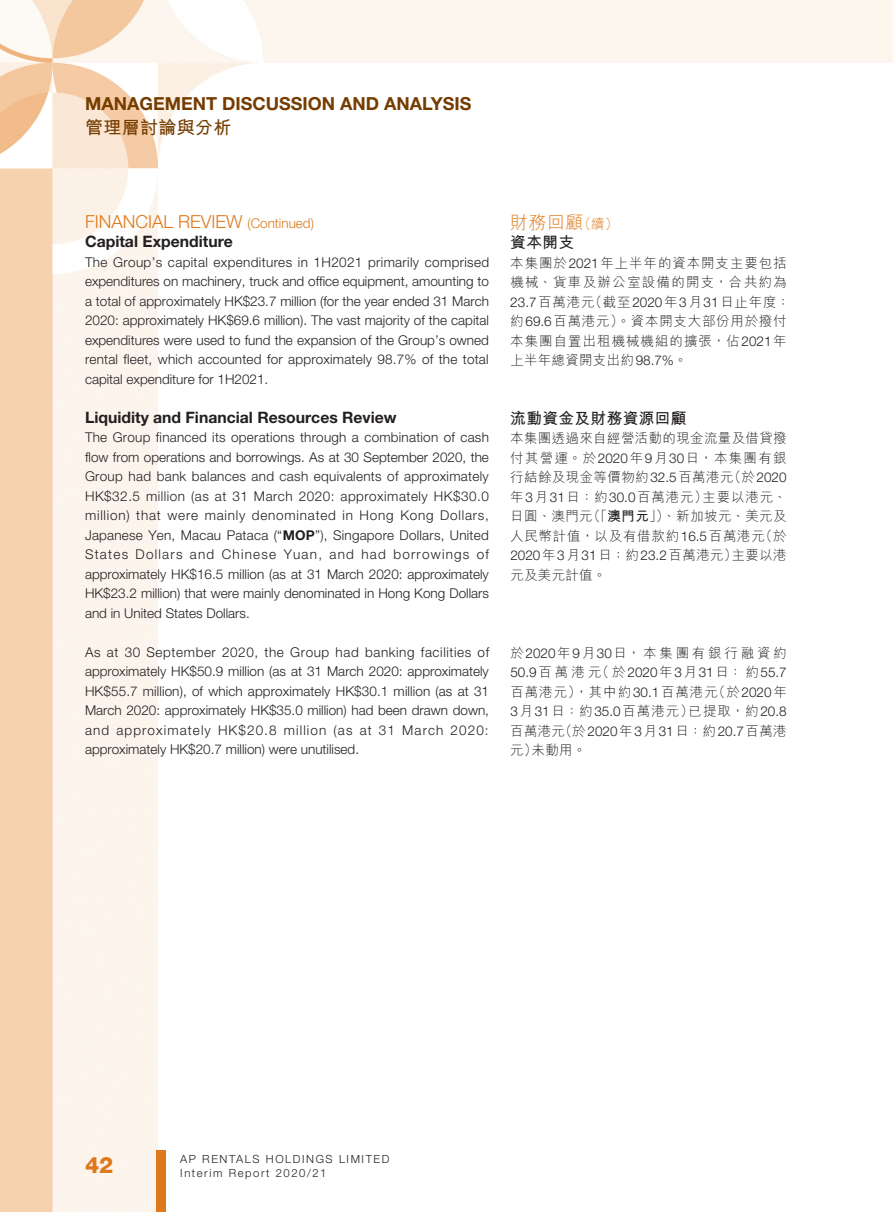
<style>
.page{position:relative;width:893px;height:1212px;background:#fff}
.page>*{position:absolute;margin:0;border:0;box-sizing:border-box;transform-origin:0 0}
.t1{font:800 22.5px "Helvetica Neue LT Std";color:#de791b}
.t2{font:700 18px "Helvetica Neue LT Std";color:#753c00}
.t3{font:300 18px "Helvetica Neue LT Std";color:#de791b}
.t4{font:700 18px "M Hei HK";letter-spacing:.02em;color:#753c00}
.t5{font:300 18px "M Hei HK";color:#de791b}
.t6{font:700 15.75px "Helvetica Neue LT Std";color:#231f20}
.t7{font:700 15.75px "M Hei HK";letter-spacing:.02em;color:#231f20}
.t8{font:300 13.5px/19.5px "Helvetica Neue LT Std";color:#231f20;text-align:justify}
.t9{font:300 13.5px/19.5px "M Hei HK";letter-spacing:.06em;color:#231f20;text-align:justify}
.t10{font:300 13.5px "M Hei HK";letter-spacing:.205em;color:#231f20}
.t11{font:300 11.25px/14.2px "Helvetica Neue LT Std";letter-spacing:.14em;color:#231f20}
.s1{font-size:13.5px}
.s2{font-weight:700}
.s3{font-family:"Helvetica Neue LT Std"}
.s4{font-family:"M Hei HK"}
</style>
<div class="page">
<img style="left:0;top:0;width:893px;height:1212px">
<div style="left:156px;top:1150px;width:10px;height:62px;background:#de791b"></div>
<h2 class="t2" style="left:85px;top:93px;width:388px">MANAGEMENT DISCUSSION AND ANALYSIS</h2>
<h2 class="t4" style="left:85px;top:114px;width:148px">管理層討論與分析</h2>
<h2 class="t3" style="left:85px;top:210px;width:230px">FINANCIAL REVIEW <span class="s1">(Continued)</span></h2>
<p class="t6" style="left:85px;top:232px;width:149px">Capital Expenditure</p>
<p class="t8" style="left:85px;top:252px;width:406px">The Group’s capital expenditures in 1H2021 primarily comprised expenditures on machinery, truck and office equipment, amounting to a total of approximately HK$23.7 million (for the year ended 31 March 2020: approximately HK$69.6 million). The vast majority of the capital expenditures were used to fund the expansion of the Group’s owned rental fleet, which accounted for approximately 98.7% of the total capital expenditure for 1H2021.</p>
<p class="t6" style="left:85px;top:407px;width:313px">Liquidity and Financial Resources Review</p>
<p class="t8" style="left:85px;top:427px;width:406px">The Group financed its operations through a combination of cash flow from operations and borrowings. As at 30 September 2020, the Group had bank balances and cash equivalents of approximately HK$32.5 million (as at 31 March 2020: approximately HK$30.0 million) that were mainly denominated in Hong Kong Dollars, Japanese Yen, Macau Pataca (“<span class="s2">MOP</span>”), Singapore Dollars, United States Dollars and Chinese Yuan, and had borrowings of approximately HK$16.5 million (as at 31 March 2020: approximately HK$23.2 million) that were mainly denominated in Hong Kong Dollars and in United States Dollars.</p>
<p class="t8" style="left:85px;top:642px;width:406px">As at 30 September 2020, the Group had banking facilities of approximately HK$50.9 million (as at 31 March 2020: approximately HK$55.7 million), of which approximately HK$30.1 million (as at 31<br>March 2020: approximately HK$35.0 million) had been drawn down, and approximately HK$20.8 million (as at 31 March 2020: approximately HK$20.7 million) were unutilised.</p>
<h2 class="t5" style="left:510px;top:213px;width:109px">財務回顧<span class="s1">（續）</span></h2>
<p class="t7" style="left:510px;top:231px;width:65px">資本開支</p>
<p class="t9" style="left:510px;top:253px;width:281px;text-align:left">本集團於<span class="s3">2021</span>年上半年的資本開支主要包括機械、貨車及辦公室設備的開支，合共約為<br><span class="s3">23.7</span>百萬港元（截至<span class="s3">2020</span>年<span class="s3">3</span>月<span class="s3">31</span>日止年度：約<span class="s3">69.6</span>百萬港元）。資本開支大部份用於撥付本集團自置出租機械機組的擴張，佔<span class="s3">2021</span>年上半年總資開支出約<span class="s3">98.7%</span>。</p>
<p class="t7" style="left:510px;top:406px;width:178px">流動資金及財務資源回顧</p>
<p class="t9" style="left:510px;top:428px;width:278px">本集團透過來自經營活動的現金流量及借貸撥付其營運。於<span class="s3">2020</span>年<span class="s3">9</span>月<span class="s3">30</span>日，本集團有銀行結餘及現金等價物約<span class="s3">32.5</span>百萬港元（於<span class="s3">2020</span>年<span class="s3">3</span>月<span class="s3">31</span>日：約<span class="s3">30.0</span>百萬港元）主要以港元、日圓、澳門元（「<span class="s2">澳門元</span>」）、新加坡元、美元及人民幣計值，以及有借款約<span class="s3">16.5</span>百萬港元（於<span class="s3">2020</span>年<span class="s3">3</span>月<span class="s3">31</span>日：約<span class="s3">23.2</span>百萬港元）主要以港元及美元計值。</p>
<p class="t10" style="left:510px;top:646px;width:278px">於<span class="s3">2020</span>年<span class="s3">9</span>月<span class="s3">30</span>日，本集團有銀行融資約</p>
<p class="t8" style="left:510px;top:662px;width:278px">50.9<span class="s4">百萬港元（於</span>2020<span class="s4">年</span>3<span class="s4">月</span>31<span class="s4">日：約</span>55.7</p>
<p class="t9" style="left:510px;top:682px;width:278px">百萬港元），其中約<span class="s3">30.1</span>百萬港元（於<span class="s3">2020</span>年<span class="s3">3</span>月<span class="s3">31</span>日：約<span class="s3">35.0</span>百萬港元）已提取，約<span class="s3">20.8</span>百萬港元（於<span class="s3">2020</span>年<span class="s3">3</span>月<span class="s3">31</span>日：約<span class="s3">20.7</span>百萬港元）未動用。</p>
<h1 class="t1" style="left:85px;top:1152px;width:30px">42</h1>
<p class="t11" style="left:180px;top:1151px;width:211px">AP RENTALS HOLDINGS LIMITED<br>Interim Report 2020/21</p>
</div>
